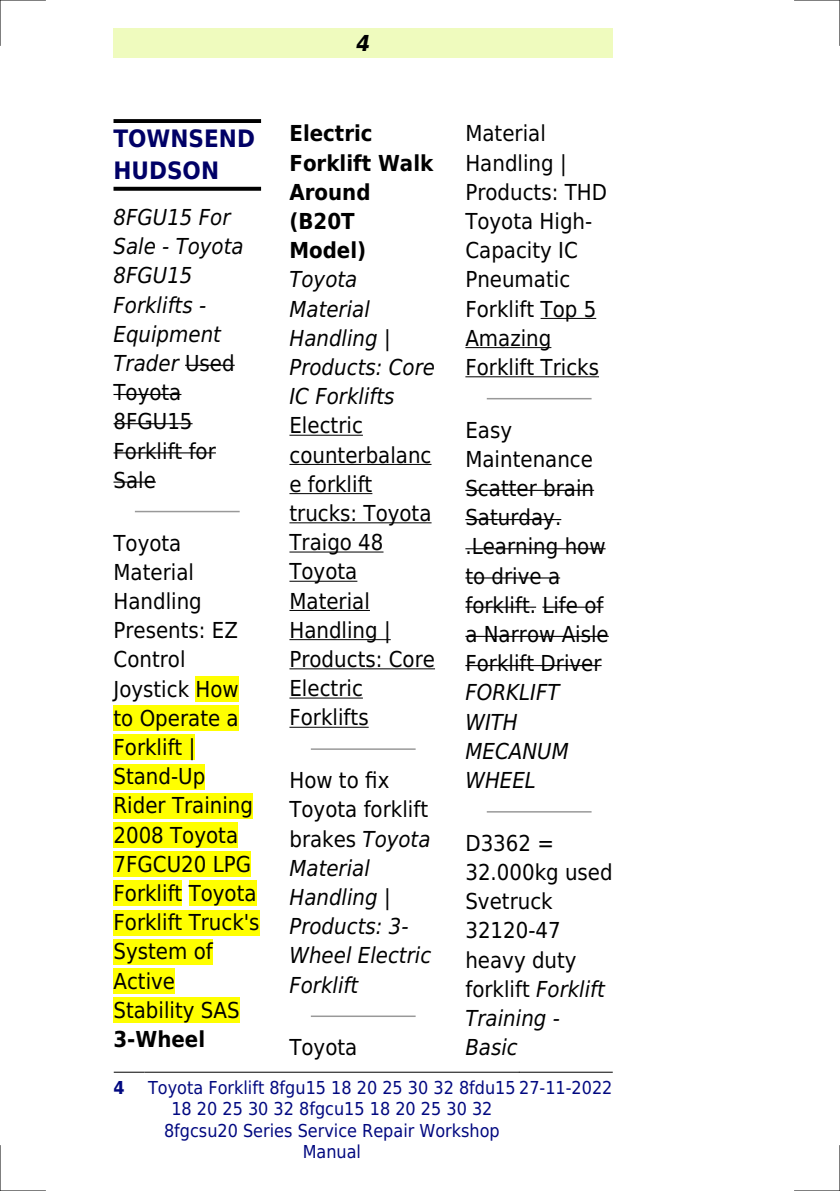
<style>
.page{position:relative;width:840px;height:1191px;background:#fff}
.page>*{position:absolute;margin:0;border:0;box-sizing:border-box;transform-origin:0 0}
.t1{font:700 24px/31.8px "DejaVu Sans Condensed";color:#006}
.t2{font:22px/29.2px "DejaVu Sans Condensed";color:#000}
.t3{font:italic 22px/29.2px "DejaVu Sans Condensed";color:#000}
.t4{font:700 22px/29.2px "DejaVu Sans Condensed";color:#000}
.t5{font:italic 700 22px "DejaVu Sans Condensed";color:#000}
.t6{font:17.8px "DejaVu Sans Condensed";color:#000880}
.t7{font:700 17.8px "DejaVu Sans Condensed";color:#000880}
.s1{font-style:normal}
.s2{font-style:italic}
</style>
<div class="page">
<div style="left:113px;top:28px;width:499px;height:30px;background:#effbbe"></div>
<hr style="left:114px;top:1071px;width:30px;height:1px;background:#000">
<hr style="left:145px;top:1071px;width:373px;height:1px;background:#000">
<hr style="left:519px;top:1071px;width:93px;height:1px;background:#000">
<svg style="left:113px;top:119px;width:148px;height:4px"></svg>
<svg style="left:113px;top:187px;width:148px;height:4px"></svg>
<hr style="left:185px;top:365px;width:49px;height:1px;background:#000">
<hr style="left:113px;top:394px;width:68px;height:1px;background:#000">
<hr style="left:113px;top:423px;width:79px;height:1px;background:#000">
<hr style="left:113px;top:452px;width:103px;height:1px;background:#000">
<hr style="left:113px;top:481px;width:43px;height:1px;background:#000">
<hr style="left:135px;top:511px;width:104px;height:1px;background:#999">
<div style="left:195px;top:676px;width:43px;height:25px;background:#ff0"></div>
<div style="left:113px;top:705px;width:125px;height:26px;background:#ff0"></div>
<div style="left:113px;top:734px;width:82px;height:26px;background:#ff0"></div>
<div style="left:113px;top:763px;width:92px;height:26px;background:#ff0"></div>
<div style="left:113px;top:793px;width:140px;height:25px;background:#ff0"></div>
<div style="left:113px;top:822px;width:125px;height:25px;background:#ff0"></div>
<div style="left:113px;top:851px;width:138px;height:26px;background:#ff0"></div>
<div style="left:113px;top:880px;width:69px;height:26px;background:#ff0"></div>
<div style="left:188px;top:880px;width:68px;height:26px;background:#ff0"></div>
<div style="left:113px;top:909px;width:146px;height:26px;background:#ff0"></div>
<div style="left:113px;top:939px;width:100px;height:25px;background:#ff0"></div>
<div style="left:113px;top:968px;width:62px;height:25px;background:#ff0"></div>
<div style="left:113px;top:997px;width:126px;height:26px;background:#ff0"></div>
<hr style="left:289px;top:435px;width:74px;height:1px;background:#000">
<hr style="left:289px;top:464px;width:142px;height:1px;background:#000">
<hr style="left:289px;top:493px;width:83px;height:1px;background:#000">
<hr style="left:289px;top:522px;width:142px;height:1px;background:#000">
<hr style="left:289px;top:551px;width:94px;height:1px;background:#000">
<hr style="left:289px;top:581px;width:68px;height:1px;background:#000">
<hr style="left:289px;top:610px;width:81px;height:1px;background:#000">
<hr style="left:289px;top:639px;width:101px;height:1px;background:#000">
<hr style="left:289px;top:668px;width:146px;height:1px;background:#000">
<hr style="left:289px;top:697px;width:74px;height:1px;background:#000">
<hr style="left:289px;top:727px;width:79px;height:1px;background:#000">
<hr style="left:311px;top:748px;width:103px;height:2px;background:#999">
<hr style="left:311px;top:1015px;width:103px;height:2px;background:#999">
<hr style="left:540px;top:318px;width:56px;height:1px;background:#000">
<hr style="left:465px;top:347px;width:86px;height:1px;background:#000">
<hr style="left:465px;top:376px;width:133px;height:1px;background:#000">
<hr style="left:487px;top:398px;width:103px;height:1px;background:#999">
<hr style="left:465px;top:490px;width:128px;height:1px;background:#000">
<hr style="left:465px;top:519px;width:96px;height:1px;background:#000">
<hr style="left:465px;top:548px;width:140px;height:1px;background:#000">
<hr style="left:465px;top:577px;width:95px;height:1px;background:#000">
<hr style="left:465px;top:606px;width:71px;height:2px;background:#000">
<hr style="left:542px;top:606px;width:61px;height:2px;background:#000">
<hr style="left:465px;top:636px;width:143px;height:1px;background:#000">
<hr style="left:465px;top:665px;width:136px;height:1px;background:#000">
<hr style="left:487px;top:811px;width:103px;height:1px;background:#999">
<hr style="left:0;top:0;width:45px;height:1px;background:#000">
<hr style="left:794px;top:0;width:45px;height:1px;background:#000">
<hr style="left:0;top:1190px;width:45px;height:1px;background:#000">
<hr style="left:794px;top:1190px;width:45px;height:1px;background:#000">
<hr style="left:0;top:0;width:1px;height:45px;background:#000">
<hr style="left:0;top:1145px;width:1px;height:46px;background:#000">
<hr style="left:839px;top:0;width:1px;height:45px;background:#000">
<hr style="left:839px;top:1145px;width:1px;height:46px;background:#000">
<p class="t1" style="left:113px;top:123px;width:143px">TOWNSEND<br>HUDSON</p>
<p class="t3" style="left:113px;top:203px;width:131px">8FGU15 For<br>Sale - Toyota<br>8FGU15<br>Forklifts -<br>Equipment<br>Trader <span class="s1">Used<br>Toyota<br>8FGU15<br>Forklift for<br>Sale</span></p>
<p class="t2" style="left:113px;top:528px;width:147px">Toyota<br>Material<br>Handling<br>Presents: EZ<br>Control<br>Joystick How to Operate a<br>Forklift |<br>Stand-Up<br>Rider Training<br>2008 Toyota<br>7FGCU20 LPG<br>Forklift Toyota<br>Forklift Truck's<br>System of<br>Active<br>Stability SAS</p>
<p class="t4" style="left:113px;top:1024px;width:93px">3-Wheel</p>
<p class="t5" style="left:356px;top:30px;width:15px">4</p>
<p class="t4" style="left:289px;top:119px;width:145px">Electric<br>Forklift Walk<br>Around (B20T<br>Model)</p>
<p class="t3" style="left:289px;top:265px;width:147px">Toyota<br>Material<br>Handling |<br>Products: Core<br>IC Forklifts</p>
<p class="t2" style="left:289px;top:411px;width:147px">Electric counterbalanc e forklift trucks: Toyota<br>Traigo 48<br>Toyota<br>Material<br>Handling |<br>Products: Core<br>Electric<br>Forklifts</p>
<p class="t3" style="left:289px;top:766px;width:143px"><span class="s1">How to fix<br>Toyota forklift brakes</span> Toyota<br>Material<br>Handling |<br>Products: 3-<br>Wheel Electric<br>Forklift</p>
<p class="t2" style="left:289px;top:1033px;width:69px">Toyota</p>
<p class="t2" style="left:465px;top:119px;width:143px">Material<br>Handling |<br>Products: THD<br>Toyota High-<br>Capacity IC<br>Pneumatic<br>Forklift Top 5<br>Amazing<br>Forklift Tricks</p>
<p class="t2" style="left:465px;top:415px;width:145px">Easy<br>Maintenance<br>Scatter brain<br>Saturday. .Learning how to drive a forklift. Life of a Narrow Aisle<br>Forklift Driver</p>
<p class="t3" style="left:465px;top:678px;width:105px">FORKLIFT<br>WITH<br>MECANUM<br>WHEEL</p>
<p class="t2" style="left:465px;top:828px;width:149px">D3362 =<br>32.000kg used<br>Svetruck<br>32120-47 heavy duty forklift <span class="s2">Forklift<br>Training -<br>Basic</span></p>
<p class="t7" style="left:113px;top:1077px;width:13px">4</p>
<p class="t6" style="left:148px;top:1077px;width:465px">Toyota Forklift 8fgu15 18 20 25 30 32 8fdu15 27-11-2022</p>
<p class="t6" style="left:171px;top:1098px;width:322px">18 20 25 30 32 8fgcu15 18 20 25 30 32</p>
<p class="t6" style="left:164px;top:1120px;width:337px">8fgcsu20 Series Service Repair Workshop</p>
<p class="t6" style="left:302px;top:1141px;width:60px">Manual</p>
</div>
